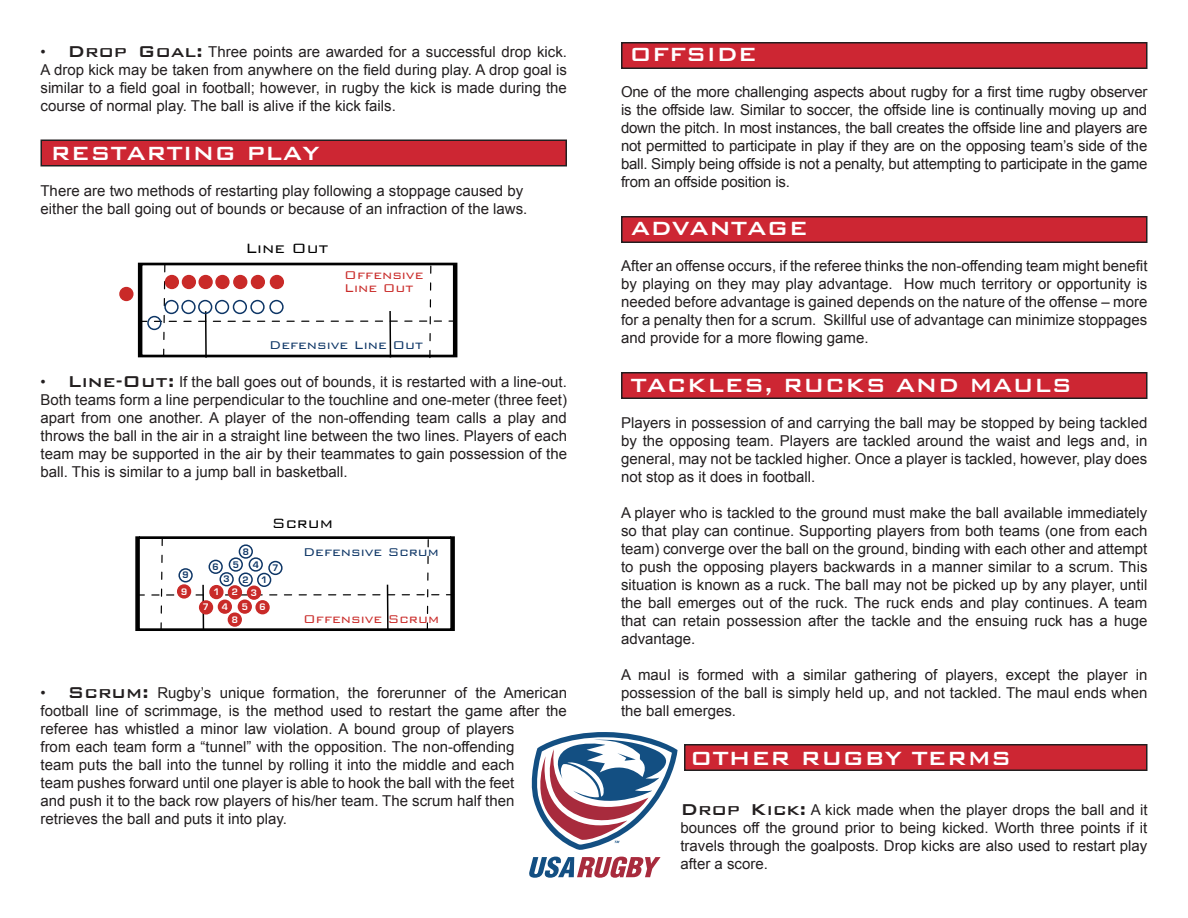
<style>
.page{position:relative;width:1188px;height:918px;background:#fff}
.page>*{position:absolute;margin:0;border:0;box-sizing:border-box;transform-origin:0 0}
.heading_2{font:500 25.5px "Bank Gothic";color:#fff}
.t1{font:300 18px "Bank Gothic";color:#000}
.t2{font:15px/18px "Arial";color:#231f20;text-align:justify}
.t3{font:300 15px/13.5px "Bank Gothic";color:#c92a28}
.t4{font:300 15px "Bank Gothic";color:#0e3666}
.t5{font:700 9.75px "Eurostile";color:#fff}
.t6{font:700 9.75px "Eurostile";color:#0e3666}
.s1{font-family:"Bank Gothic";font-weight:500;font-size:21px}
</style>
<div class="page">
<div style="left:685px;top:745px;width:462px;height:25px;background:#cd2633"></div>
<div style="left:684px;top:744px;width:464px;height:27px;border:2px solid #231f20"></div>
<div style="left:622px;top:373px;width:525px;height:25px;background:#cd2633"></div>
<div style="left:621px;top:372px;width:527px;height:27px;border:2px solid #231f20"></div>
<div style="left:622px;top:217px;width:525px;height:25px;background:#cd2633"></div>
<div style="left:621px;top:216px;width:527px;height:27px;border:2px solid #231f20"></div>
<div style="left:622px;top:43px;width:525px;height:25px;background:#cd2633"></div>
<div style="left:621px;top:42px;width:527px;height:27px;border:2px solid #231f20"></div>
<div style="left:41px;top:140px;width:525px;height:26px;background:#cd2633"></div>
<div style="left:40px;top:140px;width:527px;height:26px;border:2px solid #231f20"></div>
<svg style="left:529px;top:732px;width:149px;height:146px"></svg>
<div style="left:120px;top:288px;width:13px;height:12px;background:#c92a28;border-radius:50%"></div>
<div style="left:119px;top:287px;width:15px;height:14px;border:2px solid #c92a28;border-radius:50%"></div>
<svg style="left:132px;top:262px;width:326px;height:96px"></svg>
<svg style="left:135px;top:536px;width:320px;height:95px"></svg>
<div style="left:210px;top:586px;width:13px;height:12px;background:#c92a28;border-radius:50%"></div>
<div style="left:209px;top:585px;width:15px;height:14px;border:2px solid #c92a28;border-radius:50%"></div>
<div style="left:228px;top:613px;width:13px;height:13px;background:#c92a28;border-radius:50%"></div>
<div style="left:228px;top:612px;width:14px;height:15px;border:2px solid #c92a28;border-radius:50%"></div>
<div style="left:218px;top:600px;width:13px;height:13px;background:#c92a28;border-radius:50%"></div>
<div style="left:218px;top:600px;width:14px;height:14px;border:2px solid #c92a28;border-radius:50%"></div>
<div style="left:229px;top:586px;width:12px;height:13px;background:#c92a28;border-radius:50%"></div>
<div style="left:228px;top:585px;width:14px;height:14px;border:2px solid #c92a28;border-radius:50%"></div>
<div style="left:238px;top:600px;width:13px;height:13px;background:#c92a28;border-radius:50%"></div>
<div style="left:238px;top:600px;width:14px;height:14px;border:2px solid #c92a28;border-radius:50%"></div>
<div style="left:248px;top:586px;width:12px;height:13px;background:#c92a28;border-radius:50%"></div>
<div style="left:247px;top:586px;width:14px;height:14px;border:2px solid #c92a28;border-radius:50%"></div>
<div style="left:256px;top:601px;width:13px;height:13px;background:#c92a28;border-radius:50%"></div>
<div style="left:255px;top:600px;width:15px;height:14px;border:2px solid #c92a28;border-radius:50%"></div>
<div style="left:200px;top:601px;width:12px;height:13px;background:#c92a28;border-radius:50%"></div>
<div style="left:199px;top:600px;width:14px;height:15px;border:2px solid #c92a28;border-radius:50%"></div>
<div style="left:257px;top:573px;width:14px;height:14px;border:2px solid #0e3666;border-radius:50%"></div>
<div style="left:239px;top:544px;width:14px;height:15px;border:2px solid #0e3666;border-radius:50%"></div>
<div style="left:249px;top:557px;width:14px;height:15px;border:2px solid #0e3666;border-radius:50%"></div>
<div style="left:239px;top:572px;width:14px;height:15px;border:2px solid #0e3666;border-radius:50%"></div>
<div style="left:229px;top:557px;width:14px;height:15px;border:2px solid #0e3666;border-radius:50%"></div>
<div style="left:220px;top:572px;width:14px;height:14px;border:2px solid #0e3666;border-radius:50%"></div>
<div style="left:209px;top:560px;width:14px;height:14px;border:2px solid #0e3666;border-radius:50%"></div>
<div style="left:268px;top:561px;width:15px;height:14px;border:2px solid #0e3666;border-radius:50%"></div>
<div style="left:178px;top:585px;width:12px;height:13px;background:#c92a28;border-radius:50%"></div>
<div style="left:177px;top:584px;width:14px;height:15px;border:2px solid #c92a28;border-radius:50%"></div>
<div style="left:178px;top:568px;width:15px;height:14px;border:2px solid #0e3666;border-radius:50%"></div>
<p class="t2" style="left:40px;top:43px;width:528px">• <span class="s1">Drop Goal:</span> Three points are awarded for a successful drop kick.<br>A drop kick may be taken from anywhere on the field during play. A drop goal is similar to a field goal in football; however, in rugby the kick is made during the course of normal play. The ball is alive if the kick fails.</p>
<p class="heading_2" style="left:50px;top:139px;width:271px">RESTARTING PLAY</p>
<p class="t2" style="left:40px;top:182px;width:484px">There are two methods of restarting play following a stoppage caused by</p>
<p class="t2" style="left:40px;top:200px;width:488px">either the ball going out of bounds or because of an infraction of the laws.</p>
<p class="t1" style="left:245px;top:239px;width:84px">Line Out</p>
<p class="t3" style="left:344px;top:268px;width:81px">Offensive<br>Line Out</p>
<p class="t4" style="left:269px;top:337px;width:155px">Defensive Line Out</p>
<p class="t2" style="left:40px;top:372px;width:528px">• <span class="s1">Line-Out:</span> If the ball goes out of bounds, it is restarted with a line-out.<br>Both teams form a line perpendicular to the touchline and one-meter (three feet) apart from one another. A player of the non-offending team calls a play and throws the ball in the air in a straight line between the two lines. Players of each team may be supported in the air by their teammates to gain possession of the ball. This is similar to a jump ball in basketball.</p>
<p class="t6" style="left:183px;top:570px;width:8px">9</p>
<p class="t5" style="left:181px;top:586px;width:8px">9</p>
<p class="t1" style="left:272px;top:513px;width:63px">Scrum</p>
<p class="t6" style="left:243px;top:546px;width:8px">8</p>
<p class="t4" style="left:303px;top:544px;width:137px">Defensive Scrum</p>
<p class="t6" style="left:213px;top:561px;width:8px">6</p>
<p class="t6" style="left:253px;top:559px;width:8px">4</p>
<p class="t6" style="left:233px;top:559px;width:8px">5</p>
<p class="t6" style="left:272px;top:562px;width:8px">7</p>
<p class="t6" style="left:224px;top:574px;width:8px">3</p>
<p class="t6" style="left:243px;top:574px;width:8px">2</p>
<p class="t6" style="left:261px;top:574px;width:8px">1</p>
<p class="t5" style="left:213px;top:587px;width:8px">1</p>
<p class="t5" style="left:232px;top:587px;width:8px">2</p>
<p class="t5" style="left:251px;top:587px;width:8px">3</p>
<p class="t5" style="left:203px;top:602px;width:8px">7</p>
<p class="t5" style="left:222px;top:601px;width:8px">4</p>
<p class="t5" style="left:242px;top:601px;width:25px">5 6</p>
<p class="t5" style="left:232px;top:614px;width:8px">8</p>
<p class="t3" style="left:303px;top:612px;width:138px">Offensive Scrum</p>
<p class="t2" style="left:40px;top:684px;width:528px;text-align:left">• <span class="s1">Scrum:</span> Rugby’s unique formation, the forerunner of the American football line of scrimmage, is the method used to restart the game after the referee has whistled a minor law violation. A bound group of players<br>from each team form a “tunnel” with the opposition. The non-offending<br>team puts the ball into the tunnel by rolling it into the middle and each<br>team pushes forward until one player is able to hook the ball with the feet<br>and push it to the back row players of his/her team. The scrum half then retrieves the ball and puts it into play.</p>
<p class="heading_2" style="left:629px;top:40px;width:129px">OFFSIDE</p>
<p class="t2" style="left:621px;top:83px;width:528px">One of the more challenging aspects about rugby for a first time rugby observer is the offside law. Similar to soccer, the offside line is continually moving up and down the pitch. In most instances, the ball creates the offside line and players are not permitted to participate in play if they are on the opposing team’s side of the ball. Simply being offside is not a penalty, but attempting to participate in the game from an offside position is.</p>
<p class="heading_2" style="left:631px;top:215px;width:179px">ADVANTAGE</p>
<p class="t2" style="left:621px;top:257px;width:528px">After an offense occurs, if the referee thinks the non-offending team might benefit by playing on they may play advantage. How much territory or opportunity is needed before advantage is gained depends on the nature of the offense – more for a penalty then for a scrum. Skillful use of advantage can minimize stoppages and provide for a more flowing game.</p>
<p class="heading_2" style="left:631px;top:372px;width:443px">TACKLES, RUCKS AND MAULS</p>
<p class="t2" style="left:621px;top:414px;width:528px">Players in possession of and carrying the ball may be stopped by being tackled by the opposing team. Players are tackled around the waist and legs and, in general, may not be tackled higher. Once a player is tackled, however, play does not stop as it does in football.</p>
<p class="t2" style="left:621px;top:504px;width:528px">A player who is tackled to the ground must make the ball available immediately so that play can continue. Supporting players from both teams (one from each team) converge over the ball on the ground, binding with each other and attempt to push the opposing players backwards in a manner similar to a scrum. This situation is known as a ruck. The ball may not be picked up by any player, until the ball emerges out of the ruck. The ruck ends and play continues. A team that can retain possession after the tackle and the ensuing ruck has a huge advantage.</p>
<p class="t2" style="left:621px;top:666px;width:528px">A maul is formed with a similar gathering of players, except the player in possession of the ball is simply held up, and not tackled. The maul ends when the ball emerges.</p>
<p class="heading_2" style="left:690px;top:744px;width:323px">OTHER RUGBY TERMS</p>
<p class="t2" style="left:680px;top:801px;width:469px"><span class="s1">Drop Kick:</span> A kick made when the player drops the ball and it bounces off the ground prior to being kicked. Worth three points if it travels through the goalposts. Drop kicks are also used to restart play after a score.</p>
</div>
